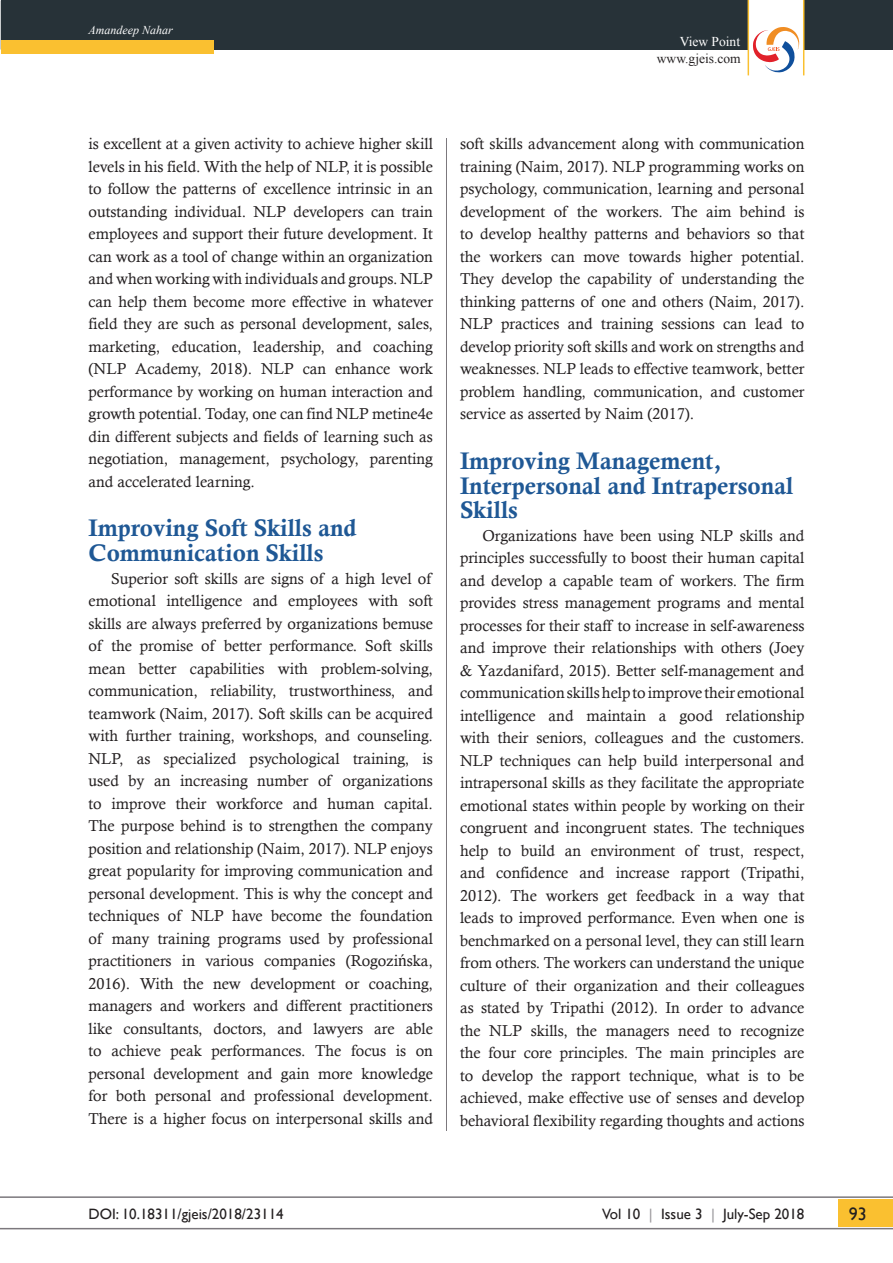
<style>
.page{position:relative;width:893px;height:1263px;background:#fff}
.page>*{position:absolute;margin:0;border:0;box-sizing:border-box;transform-origin:0 0}
.Paragraph_Style_2{font:24px/24.8px "Calis MT Bol";color:#1f5895}
.t1{font:18px "Gill Sans";color:#231f20}
.Body_text{font:15.75px/22.5px "Calisto";color:#231f20;text-align:justify}
.t2{font:15px "Gill Sans";color:#231f20}
.t3{font:13.5px "Times New Roman";color:#231f20}
.t4{font:13.5px "Times New Roman";color:#fff}
.t5{font:italic 12px "Times New Roman";color:#fff}
.s1{font-family:"Times New Roman";font-size:17.25px}
.s2{color:#99979b}
</style>
<div class="page">
<div style="left:839px;top:1199px;width:54px;height:27px;background:#fac030"></div>
<hr style="left:0;top:1196px;width:893px;height:2px;background:#7c787d">
<hr style="left:0;top:1228px;width:893px;height:1px;background:#7c787d">
<div style="left:1px;top:0;width:892px;height:50px;background:#273238"></div>
<div style="left:1px;top:40px;width:213px;height:14px;background:#fac030"></div>
<svg style="left:748px;top:0;width:56px;height:76px"></svg>
<hr style="left:446px;top:138px;width:1px;height:993px;background:#7c787d">
<p class="t5" style="left:88px;top:22px;width:86px">Amandeep Nahar</p>
<p class="t4" style="left:680px;top:32px;width:62px">View Point</p>
<p class="t3" style="left:657px;top:50px;width:85px">www.gjeis.com</p>
<p class="Body_text" style="left:88px;top:133px;width:346px">is excellent at a given activity to achieve higher skill levels in his field. With the help of NLP, it is possible to follow the patterns of excellence intrinsic in an outstanding individual. NLP developers can train employees and support their future development. It can work as a tool of change within an organization and when working with individuals and groups. NLP can help them become more effective in whatever field they are such as personal development, sales, marketing, education, leadership, and coaching (NLP Academy, 2018). NLP can enhance work performance by working on human interaction and growth potential. Today, one can find NLP metine4e din different subjects and fields of learning such as negotiation, management, psychology, parenting and accelerated learning.</p>
<p class="Paragraph_Style_2" style="left:88px;top:516px;width:270px">Improving Soft Skills and<br>Communication Skills</p>
<p class="Body_text" style="left:88px;top:567px;width:346px;text-indent:22px">Superior soft skills are signs of a high level of emotional intelligence and employees with soft skills are always preferred by organizations bemuse of the promise of better performance. Soft skills mean better capabilities with problem-solving, communication, reliability, trustworthiness, and teamwork (Naim, 2017). Soft skills can be acquired with further training, workshops, and counseling.<br>NLP, as specialized psychological training, is used by an increasing number of organizations to improve their workforce and human capital.<br>The purpose behind is to strengthen the company position and relationship (Naim, 2017). NLP enjoys great popularity for improving communication and personal development. This is why the concept and techniques of NLP have become the foundation of many training programs used by professional practitioners in various companies (Rogozi<span class="s1">ń</span>ska, 2016). With the new development or coaching, managers and workers and different practitioners like consultants, doctors, and lawyers are able to achieve peak performances. The focus is on personal development and gain more knowledge for both personal and professional development.<br>There is a higher focus on interpersonal skills and</p>
<p class="Body_text" style="left:460px;top:133px;width:346px">soft skills advancement along with communication training (Naim, 2017). NLP programming works on psychology, communication, learning and personal development of the workers. The aim behind is to develop healthy patterns and behaviors so that the workers can move towards higher potential.<br>They develop the capability of understanding the thinking patterns of one and others (Naim, 2017).<br>NLP practices and training sessions can lead to develop priority soft skills and work on strengths and weaknesses. NLP leads to effective teamwork, better problem handling, communication, and customer service as asserted by Naim (2017).</p>
<p class="Paragraph_Style_2" style="left:460px;top:448px;width:335px">Improving Management,<br>Interpersonal and Intrapersonal<br>Skills</p>
<p class="Body_text" style="left:460px;top:524px;width:346px;text-indent:22px">Organizations have been using NLP skills and principles successfully to boost their human capital and develop a capable team of workers. The firm provides stress management programs and mental processes for their staff to increase in self-awareness and improve their relationships with others (Joey &amp; Yazdanifard, 2015). Better self-management and communication skills help to improve their emotional intelligence and maintain a good relationship with their seniors, colleagues and the customers.<br>NLP techniques can help build interpersonal and intrapersonal skills as they facilitate the appropriate emotional states within people by working on their congruent and incongruent states. The techniques help to build an environment of trust, respect, and confidence and increase rapport (Tripathi, 2012). The workers get feedback in a way that leads to improved performance. Even when one is benchmarked on a personal level, they can still learn from others. The workers can understand the unique culture of their organization and their colleagues as stated by Tripathi (2012). In order to advance the NLP skills, the managers need to recognize the four core principles. The main principles are to develop the rapport technique, what is to be achieved, make effective use of senses and develop behavioral flexibility regarding thoughts and actions</p>
<p class="t2" style="left:88px;top:1205px;width:197px">DOI: 10.18311/gjeis/2018/23114</p>
<p class="t2" style="left:602px;top:1205px;width:204px">Vol 10 <span class="s2">|</span> Issue 3 <span class="s2">|</span> July-Sep 2018</p>
<p class="t1" style="left:849px;top:1203px;width:19px">93</p>
</div>
